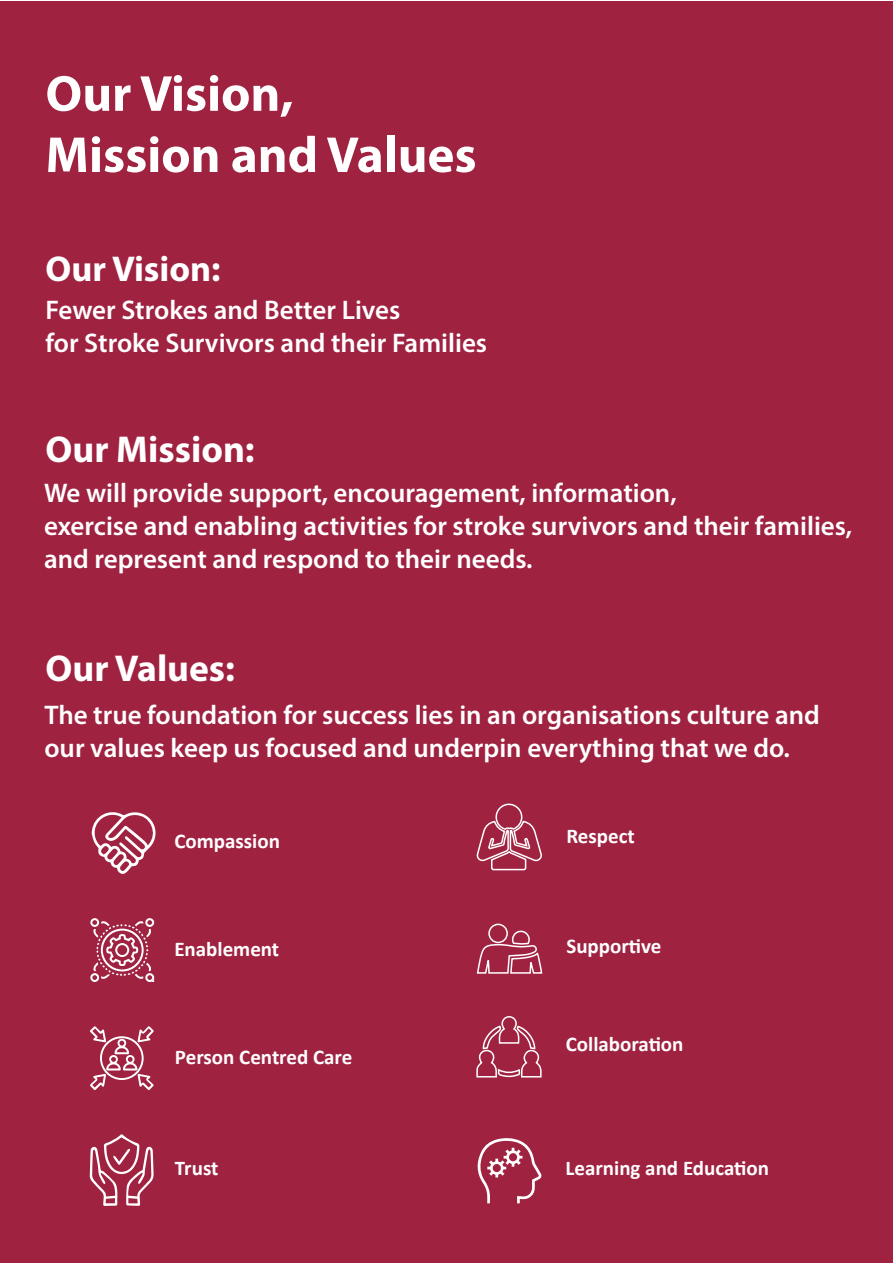
<style>
.page{position:relative;width:893px;height:1263px;background:#fff}
.page>*{position:absolute;margin:0;border:0;box-sizing:border-box;transform-origin:0 0}
.t1{font:700 51px/61.2px "Myriad Pro";color:#fff}
.t2{font:700 37.5px "Myriad Pro";color:#fff}
.t3{font:700 36px "Myriad Pro";color:#fff}
.t4{font:600 27px/32.8px "Myriad Pro";color:#fff}
.t5{font:700 21px "Calibri";color:#fff}
</style>
<div class="page">
<div style="left:0;top:1px;width:893px;height:1262px;background:#9f2241"></div>
<svg style="left:92px;top:812px;width:64px;height:62px"></svg>
<svg style="left:90px;top:918px;width:64px;height:64px"></svg>
<svg style="left:90px;top:1026px;width:64px;height:64px"></svg>
<svg style="left:90px;top:1134px;width:64px;height:72px"></svg>
<svg style="left:476px;top:803px;width:66px;height:68px"></svg>
<svg style="left:476px;top:923px;width:67px;height:51px"></svg>
<svg style="left:476px;top:1016px;width:66px;height:62px"></svg>
<svg style="left:477px;top:1138px;width:65px;height:65px"></svg>
<h1 class="t1" style="left:46px;top:61px;width:432px">Our Vision,<br>Mission and Values</h1>
<h3 class="t3" style="left:46px;top:245px;width:177px">Our Vision:</h3>
<p class="t4" style="left:46px;top:293px;width:443px;line-height:32.4px">Fewer Strokes and Better Lives<br>for Stroke Survivors and their Families</p>
<h2 class="t2" style="left:46px;top:425px;width:211px">Our Mission:</h2>
<p class="t4" style="left:44px;top:476px;width:810px">We will provide support, encouragement, information,<br>exercise and enabling activities for stroke survivors and their families, and represent and respond to their needs.</p>
<h2 class="t2" style="left:46px;top:643px;width:191px">Our Values:</h2>
<p class="t4" style="left:44px;top:698px;width:777px">The true foundation for success lies in an organisations culture and our values keep us focused and underpin everything that we do.</p>
<p class="t5" style="left:174px;top:826px;width:107px">Compassion</p>
<p class="t5" style="left:566px;top:821px;width:70px">Respect</p>
<p class="t5" style="left:174px;top:934px;width:106px">Enablement</p>
<p class="t5" style="left:566px;top:931px;width:97px">Supportive</p>
<p class="t5" style="left:175px;top:1042px;width:179px">Person Centred Care</p>
<p class="t5" style="left:566px;top:1029px;width:119px">Collaboration</p>
<p class="t5" style="left:175px;top:1153px;width:45px">Trust</p>
<p class="t5" style="left:566px;top:1153px;width:205px">Learning and Education</p>
</div>
